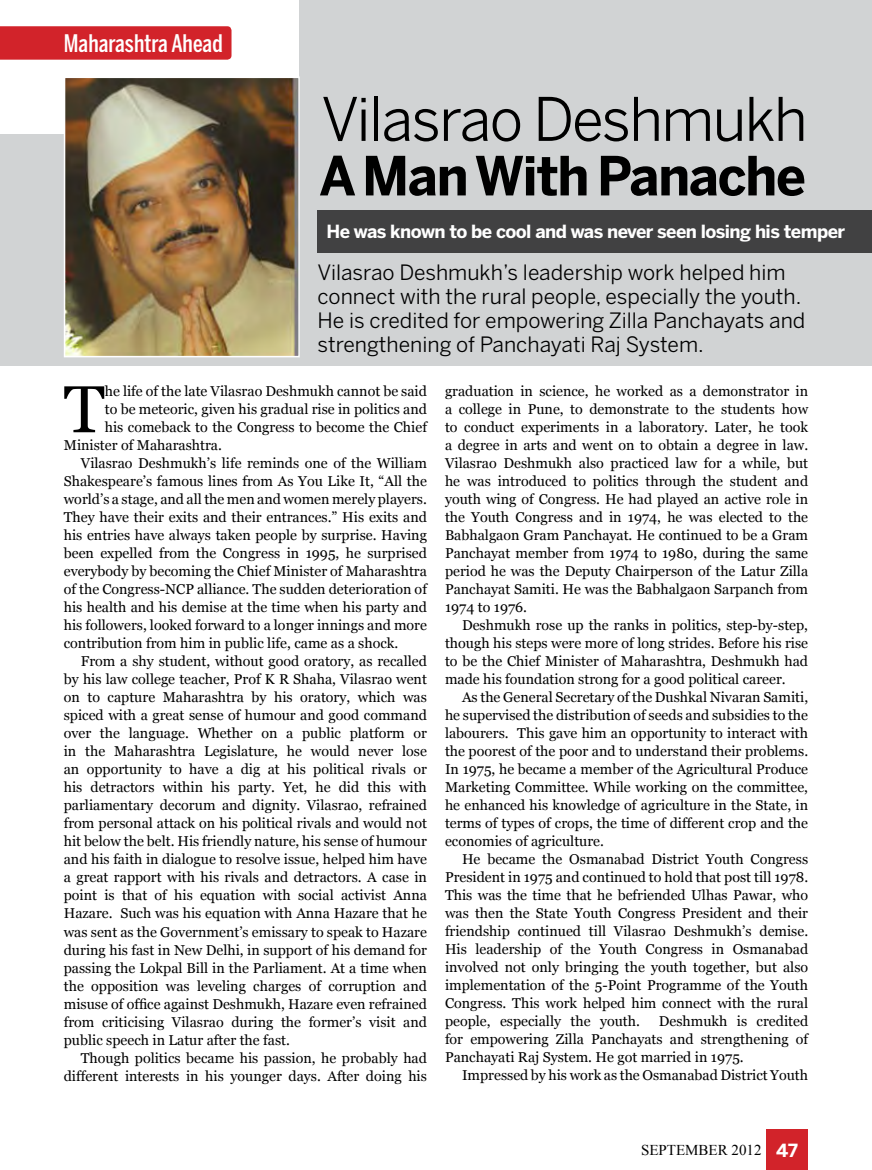
<style>
.page{position:relative;width:872px;height:1170px;background:#fff}
.page>*{position:absolute;margin:0;border:0;box-sizing:border-box;transform-origin:0 0}
.t1{font:66.15px "Georgia";color:#000}
.t2{font:59.4px "Benton Sans";letter-spacing:-.025em;color:#000}
.t3{font:700 53.55px "Benton Sans";letter-spacing:-.025em;color:#000}
.t4{font:500 24px "Benton Sans Comp";color:#fff}
.t5{font:21px/24px "Benton Sans";color:#000}
.t6{font:700 18px "Benton Sans";letter-spacing:-.03em;color:#fff}
.t7{font:15px "Times New Roman";color:#000}
.t8{font:14.25px "Georgia";color:#000}
.s1{font-family:"Benton Sans";font-weight:700;font-size:18px;color:#fff}
</style>
<div class="page">
<div style="left:766px;top:1129px;width:42px;height:40px;background:#d2232a"></div>
<div style="left:0;top:134px;width:872px;height:232px;background:#d1d3d4"></div>
<div style="left:299px;top:0;width:573px;height:181px;background:#d1d3d4"></div>
<div style="left:0;top:26px;width:231px;height:34px;background:#d2232a"></div>
<img style="left:67px;top:80px;width:230px;height:274px">
<div style="left:64px;top:77px;width:236px;height:280px;border:2px solid #fff"></div>
<div style="left:318px;top:210px;width:554px;height:42px;background:#414142"></div>
<p class="t4" style="left:64px;top:30px;width:160px">Maharashtra Ahead</p>
<p class="t2" style="left:321px;top:84px;width:488px">Vilasrao Deshmukh</p>
<p class="t3" style="left:319px;top:144px;width:488px">A Man With Panache</p>
<p class="t6" style="left:326px;top:221px;width:520px">He was known to be cool and was never seen losing his temper</p>
<p class="t5" style="left:317px;top:260px;width:489px">Vilasrao Deshmukh’s leadership work helped him connect with the rural people, especially the youth.<br>He is credited for empowering Zilla Panchayats and strengthening of Panchayati Raj System.</p>
<p class="t1" style="left:64px;top:372px;width:42px">T</p>
<p class="t8" style="left:105px;top:383px;width:324px">he life of the late Vilasrao Deshmukh cannot be said</p>
<p class="t8" style="left:105px;top:401px;width:324px">to be meteoric, given his gradual rise in politics and</p>
<p class="t8" style="left:105px;top:419px;width:324px">his comeback to the Congress to become the Chief</p>
<p class="t8" style="left:64px;top:437px;width:160px">Minister of Maharashtra.</p>
<p class="t8" style="left:81px;top:455px;width:348px">Vilasrao Deshmukh’s life reminds one of the William</p>
<p class="t8" style="left:64px;top:473px;width:365px">Shakespeare’s famous lines from As You Like It, “All the</p>
<p class="t8" style="left:64px;top:491px;width:365px">world’s a stage, and all the men and women merely players.</p>
<p class="t8" style="left:64px;top:509px;width:365px">They have their exits and their entrances.” His exits and</p>
<p class="t8" style="left:64px;top:527px;width:365px">his entries have always taken people by surprise. Having</p>
<p class="t8" style="left:64px;top:545px;width:365px">been expelled from the Congress in 1995, he surprised</p>
<p class="t8" style="left:64px;top:563px;width:365px">everybody by becoming the Chief Minister of Maharashtra</p>
<p class="t8" style="left:64px;top:581px;width:365px">of the Congress-NCP alliance. The sudden deterioration of</p>
<p class="t8" style="left:64px;top:599px;width:365px">his health and his demise at the time when his party and</p>
<p class="t8" style="left:64px;top:617px;width:365px">his followers, looked forward to a longer innings and more</p>
<p class="t8" style="left:64px;top:635px;width:336px">contribution from him in public life, came as a shock.</p>
<p class="t8" style="left:81px;top:653px;width:348px">From a shy student, without good oratory, as recalled</p>
<p class="t8" style="left:64px;top:671px;width:365px">by his law college teacher, Prof K R Shaha, Vilasrao went</p>
<p class="t8" style="left:64px;top:689px;width:365px">on to capture Maharashtra by his oratory, which was</p>
<p class="t8" style="left:64px;top:707px;width:365px">spiced with a great sense of humour and good command</p>
<p class="t8" style="left:64px;top:725px;width:365px">over the language. Whether on a public platform or</p>
<p class="t8" style="left:64px;top:743px;width:365px">in the Maharashtra Legislature, he would never lose</p>
<p class="t8" style="left:64px;top:761px;width:365px">an opportunity to have a dig at his political rivals or</p>
<p class="t8" style="left:64px;top:779px;width:365px">his detractors within his party. Yet, he did this with</p>
<p class="t8" style="left:64px;top:797px;width:365px">parliamentary decorum and dignity. Vilasrao, refrained</p>
<p class="t8" style="left:64px;top:815px;width:365px">from personal attack on his political rivals and would not</p>
<p class="t8" style="left:64px;top:833px;width:365px">hit below the belt. His friendly nature, his sense of humour</p>
<p class="t8" style="left:64px;top:851px;width:365px">and his faith in dialogue to resolve issue, helped him have</p>
<p class="t8" style="left:64px;top:869px;width:365px">a great rapport with his rivals and detractors. A case in</p>
<p class="t8" style="left:64px;top:887px;width:365px">point is that of his equation with social activist Anna</p>
<p class="t8" style="left:64px;top:905px;width:365px">Hazare. Such was his equation with Anna Hazare that he</p>
<p class="t8" style="left:64px;top:923px;width:365px">was sent as the Government’s emissary to speak to Hazare</p>
<p class="t8" style="left:64px;top:941px;width:365px">during his fast in New Delhi, in support of his demand for</p>
<p class="t8" style="left:64px;top:959px;width:365px">passing the Lokpal Bill in the Parliament. At a time when</p>
<p class="t8" style="left:64px;top:977px;width:365px">the opposition was leveling charges of corruption and</p>
<p class="t8" style="left:64px;top:995px;width:365px">misuse of office against Deshmukh, Hazare even refrained</p>
<p class="t8" style="left:64px;top:1013px;width:365px">from criticising Vilasrao during the former’s visit and</p>
<p class="t8" style="left:64px;top:1031px;width:228px">public speech in Latur after the fast.</p>
<p class="t8" style="left:81px;top:1049px;width:348px">Though politics became his passion, he probably had</p>
<p class="t8" style="left:64px;top:1067px;width:365px">different interests in his younger days. After doing his</p>
<p class="t8" style="left:445px;top:383px;width:365px">graduation in science, he worked as a demonstrator in</p>
<p class="t8" style="left:445px;top:401px;width:365px">a college in Pune, to demonstrate to the students how</p>
<p class="t8" style="left:445px;top:419px;width:365px">to conduct experiments in a laboratory. Later, he took</p>
<p class="t8" style="left:445px;top:437px;width:365px">a degree in arts and went on to obtain a degree in law.</p>
<p class="t8" style="left:445px;top:455px;width:365px">Vilasrao Deshmukh also practiced law for a while, but</p>
<p class="t8" style="left:445px;top:473px;width:365px">he was introduced to politics through the student and</p>
<p class="t8" style="left:445px;top:491px;width:365px">youth wing of Congress. He had played an active role in</p>
<p class="t8" style="left:445px;top:509px;width:365px">the Youth Congress and in 1974, he was elected to the</p>
<p class="t8" style="left:445px;top:527px;width:365px">Babhalgaon Gram Panchayat. He continued to be a Gram</p>
<p class="t8" style="left:445px;top:545px;width:365px">Panchayat member from 1974 to 1980, during the same</p>
<p class="t8" style="left:445px;top:563px;width:365px">period he was the Deputy Chairperson of the Latur Zilla</p>
<p class="t8" style="left:445px;top:581px;width:365px">Panchayat Samiti. He was the Babhalgaon Sarpanch from</p>
<p class="t8" style="left:445px;top:599px;width:84px">1974 to 1976.</p>
<p class="t8" style="left:462px;top:617px;width:348px">Deshmukh rose up the ranks in politics, step-by-step,</p>
<p class="t8" style="left:445px;top:635px;width:365px">though his steps were more of long strides. Before his rise</p>
<p class="t8" style="left:445px;top:653px;width:365px">to be the Chief Minister of Maharashtra, Deshmukh had</p>
<p class="t8" style="left:445px;top:671px;width:342px">made his foundation strong for a good political career.</p>
<p class="t8" style="left:462px;top:689px;width:348px">As the General Secretary of the Dushkal Nivaran Samiti,</p>
<p class="t8" style="left:445px;top:707px;width:365px">he supervised the distribution of seeds and subsidies to the</p>
<p class="t8" style="left:445px;top:725px;width:365px">labourers. This gave him an opportunity to interact with</p>
<p class="t8" style="left:445px;top:743px;width:365px">the poorest of the poor and to understand their problems.</p>
<p class="t8" style="left:445px;top:761px;width:365px">In 1975, he became a member of the Agricultural Produce</p>
<p class="t8" style="left:445px;top:779px;width:365px">Marketing Committee. While working on the committee,</p>
<p class="t8" style="left:445px;top:797px;width:365px">he enhanced his knowledge of agriculture in the State, in</p>
<p class="t8" style="left:445px;top:815px;width:365px">terms of types of crops, the time of different crop and the</p>
<p class="t8" style="left:445px;top:833px;width:160px">economies of agriculture.</p>
<p class="t8" style="left:462px;top:851px;width:348px">He became the Osmanabad District Youth Congress</p>
<p class="t8" style="left:445px;top:869px;width:365px">President in 1975 and continued to hold that post till 1978.</p>
<p class="t8" style="left:445px;top:887px;width:365px">This was the time that he befriended Ulhas Pawar, who</p>
<p class="t8" style="left:445px;top:905px;width:365px">was then the State Youth Congress President and their</p>
<p class="t8" style="left:445px;top:923px;width:365px">friendship continued till Vilasrao Deshmukh’s demise.</p>
<p class="t8" style="left:445px;top:941px;width:365px">His leadership of the Youth Congress in Osmanabad</p>
<p class="t8" style="left:445px;top:959px;width:365px">involved not only bringing the youth together, but also</p>
<p class="t8" style="left:445px;top:977px;width:365px">implementation of the 5-Point Programme of the Youth</p>
<p class="t8" style="left:445px;top:995px;width:365px">Congress. This work helped him connect with the rural</p>
<p class="t8" style="left:445px;top:1013px;width:196px">people, especially the youth.</p>
<p class="t8" style="left:659px;top:1013px;width:151px">Deshmukh is credited</p>
<p class="t8" style="left:445px;top:1031px;width:365px">for empowering Zilla Panchayats and strengthening of</p>
<p class="t8" style="left:445px;top:1049px;width:300px">Panchayati Raj System. He got married in 1975.</p>
<p class="t8" style="left:462px;top:1067px;width:348px">Impressed by his work as the Osmanabad District Youth</p>
<p class="t7" style="left:641px;top:1139px;width:158px">SEPTEMBER 2012 <span class="s1">47</span></p>
</div>
